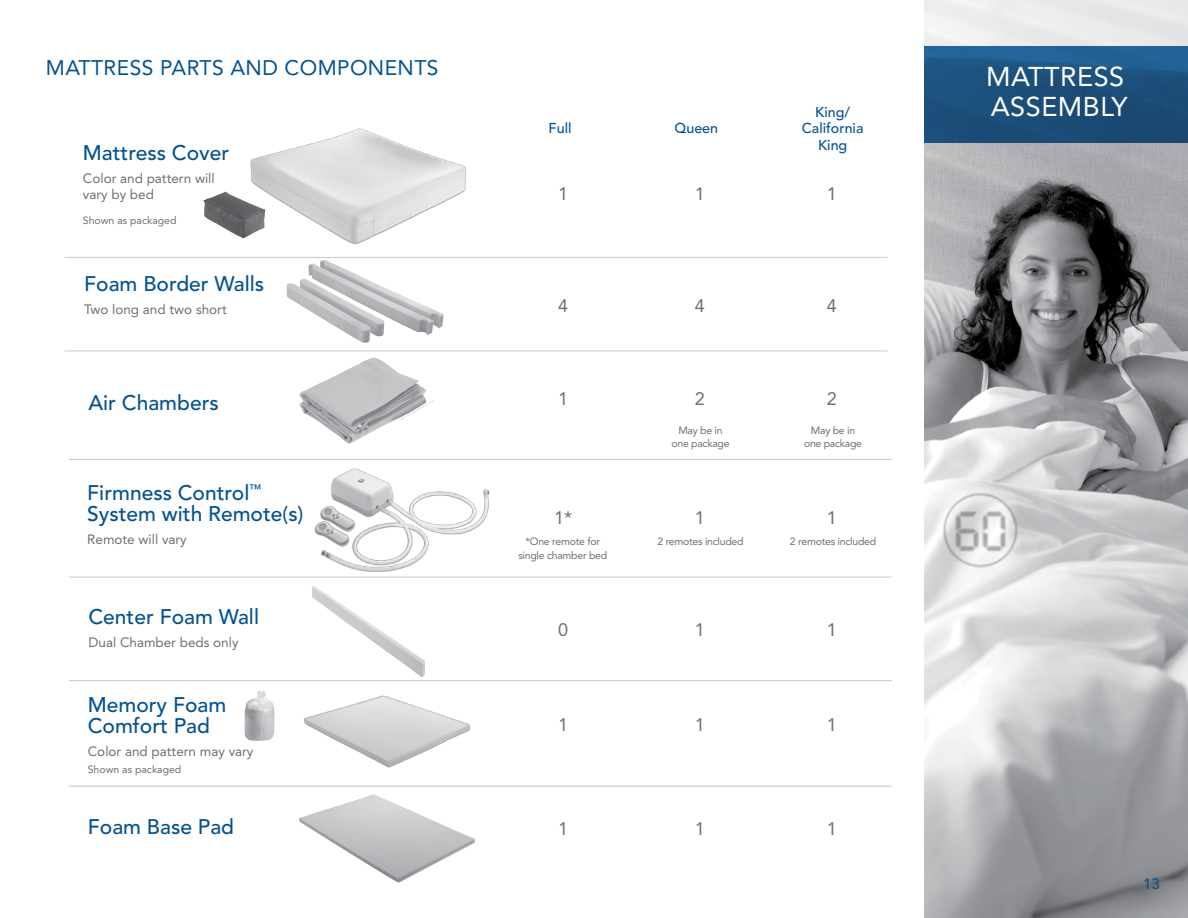
<style>
.page{position:relative;width:1188px;height:918px;background:#fff}
.page>*{position:absolute;margin:0;border:0;box-sizing:border-box;transform-origin:0 0}
.t1{font:27px/30px "Avenir LT Std";color:#fff}
.t2{font:500 21px/21px "Avenir LT Std";color:#005295}
.t3{font:21px "Avenir";letter-spacing:.02em;color:#005295}
.t4{font:18px "Avenir LT Std";color:#6d6e71}
.t5{font:500 15px "Avenir";color:#005295}
.t6{font:500 14.25px/16.5px "Avenir LT Std";color:#005295;text-align:center}
.t7{font:13.5px/16.5px "Avenir LT Std";color:#6d6e71}
.t8{font:10.5px/13.5px "Avenir LT Std";letter-spacing:-.025em;color:#6d6e71;text-align:center}
.t9{font:10.5px "Avenir LT Std";color:#6d6e71}
</style>
<div class="page">
<hr style="left:65px;top:257px;width:823px;height:1px;background:#c7c8ca">
<hr style="left:65px;top:351px;width:823px;height:1px;background:#c7c8ca">
<hr style="left:69px;top:459px;width:823px;height:1px;background:#c7c8ca">
<hr style="left:69px;top:577px;width:823px;height:1px;background:#c7c8ca">
<hr style="left:69px;top:680px;width:823px;height:1px;background:#c7c8ca">
<hr style="left:69px;top:786px;width:823px;height:1px;background:#c7c8ca">
<img style="left:203px;top:192px;width:40px;height:46px">
<img style="left:245px;top:690px;width:29px;height:51px">
<img style="left:299px;top:358px;width:127px;height:86px">
<img style="left:286px;top:260px;width:158px;height:83px">
<img style="left:925px;top:0;width:263px;height:918px">
<div style="left:924px;top:46px;width:264px;height:97px;background:linear-gradient(to bottom,#225e91,#18456c)"></div>
<img style="left:942px;top:488px;width:84px;height:84px">
<img style="left:312px;top:586px;width:113px;height:91px">
<img style="left:303px;top:695px;width:168px;height:73px">
<img style="left:243px;top:128px;width:224px;height:117px">
<img style="left:305px;top:468px;width:195px;height:110px">
<img style="left:299px;top:794px;width:176px;height:89px">
<p class="t3" style="left:46px;top:56px;width:394px">MATTRESS PARTS AND CO MPO NENTS</p>
<p class="t2" style="left:83px;top:143px;width:148px">Mattress Cover</p>
<p class="t7" style="left:83px;top:170px;width:133px">Color and pattern will vary by bed</p>
<p class="t9" style="left:83px;top:215px;width:95px">Shown as packaged</p>
<p class="t2" style="left:84px;top:274px;width:181px">Foam Border Walls</p>
<p class="t7" style="left:84px;top:301px;width:144px">Two long and two short</p>
<p class="t6" style="left:549px;top:121px;width:24px">Full</p>
<p class="t6" style="left:675px;top:121px;width:45px">Queen</p>
<p class="t6" style="left:802px;top:104px;width:63px">King/<br>California<br>King</p>
<p class="t4" style="left:558px;top:183px;width:12px">1</p>
<p class="t4" style="left:695px;top:183px;width:12px">1</p>
<p class="t4" style="left:827px;top:183px;width:12px">1</p>
<p class="t4" style="left:558px;top:295px;width:12px">4</p>
<p class="t4" style="left:695px;top:295px;width:12px">4</p>
<p class="t4" style="left:827px;top:295px;width:12px">4</p>
<p class="t2" style="left:89px;top:393px;width:132px">Air Chambers</p>
<p class="t4" style="left:558px;top:388px;width:12px">1</p>
<p class="t4" style="left:695px;top:388px;width:12px">2</p>
<p class="t4" style="left:827px;top:388px;width:12px">2</p>
<p class="t2" style="left:87px;top:483px;width:218px">Firmness Control<sup>™<br></sup>System with Remote(s)</p>
<p class="t7" style="left:87px;top:532px;width:101px">Remote will vary</p>
<p class="t2" style="left:89px;top:606px;width:172px">Center Foam Wall</p>
<p class="t7" style="left:89px;top:634px;width:152px">Dual Chamber beds only</p>
<p class="t2" style="left:88px;top:695px;width:140px">Memory Foam<br>Comfort Pad</p>
<p class="t7" style="left:88px;top:743px;width:167px">Color and pattern may vary</p>
<p class="t9" style="left:88px;top:763px;width:95px">Shown as packaged</p>
<p class="t2" style="left:88px;top:817px;width:148px">Foam Base Pad</p>
<p class="t8" style="left:672px;top:423px;width:60px">May be in one package</p>
<p class="t8" style="left:804px;top:423px;width:60px">May be in one package</p>
<p class="t4" style="left:554px;top:507px;width:19px">1*</p>
<p class="t4" style="left:695px;top:507px;width:12px">1</p>
<p class="t4" style="left:827px;top:507px;width:12px">1</p>
<p class="t8" style="left:518px;top:535px;width:90px">*One remote for single chamber bed</p>
<p class="t8" style="left:657px;top:535px;width:88px">2 remotes included</p>
<p class="t8" style="left:790px;top:535px;width:88px">2 remotes included</p>
<p class="t4" style="left:558px;top:619px;width:12px">0</p>
<p class="t4" style="left:695px;top:619px;width:12px">1</p>
<p class="t4" style="left:827px;top:619px;width:12px">1</p>
<p class="t4" style="left:558px;top:714px;width:12px">1</p>
<p class="t4" style="left:695px;top:714px;width:12px">1</p>
<p class="t4" style="left:827px;top:714px;width:12px">1</p>
<p class="t4" style="left:558px;top:818px;width:12px">1</p>
<p class="t4" style="left:695px;top:818px;width:12px">1</p>
<p class="t4" style="left:827px;top:818px;width:12px">1</p>
<p class="t1" style="left:986px;top:62px;width:42px">Mattress assembly</p>
<p class="t5" style="left:1143px;top:875px;width:18px">13</p>
<p class="t5" style="left:1144px;top:877px;width:18px">13</p>
</div>
